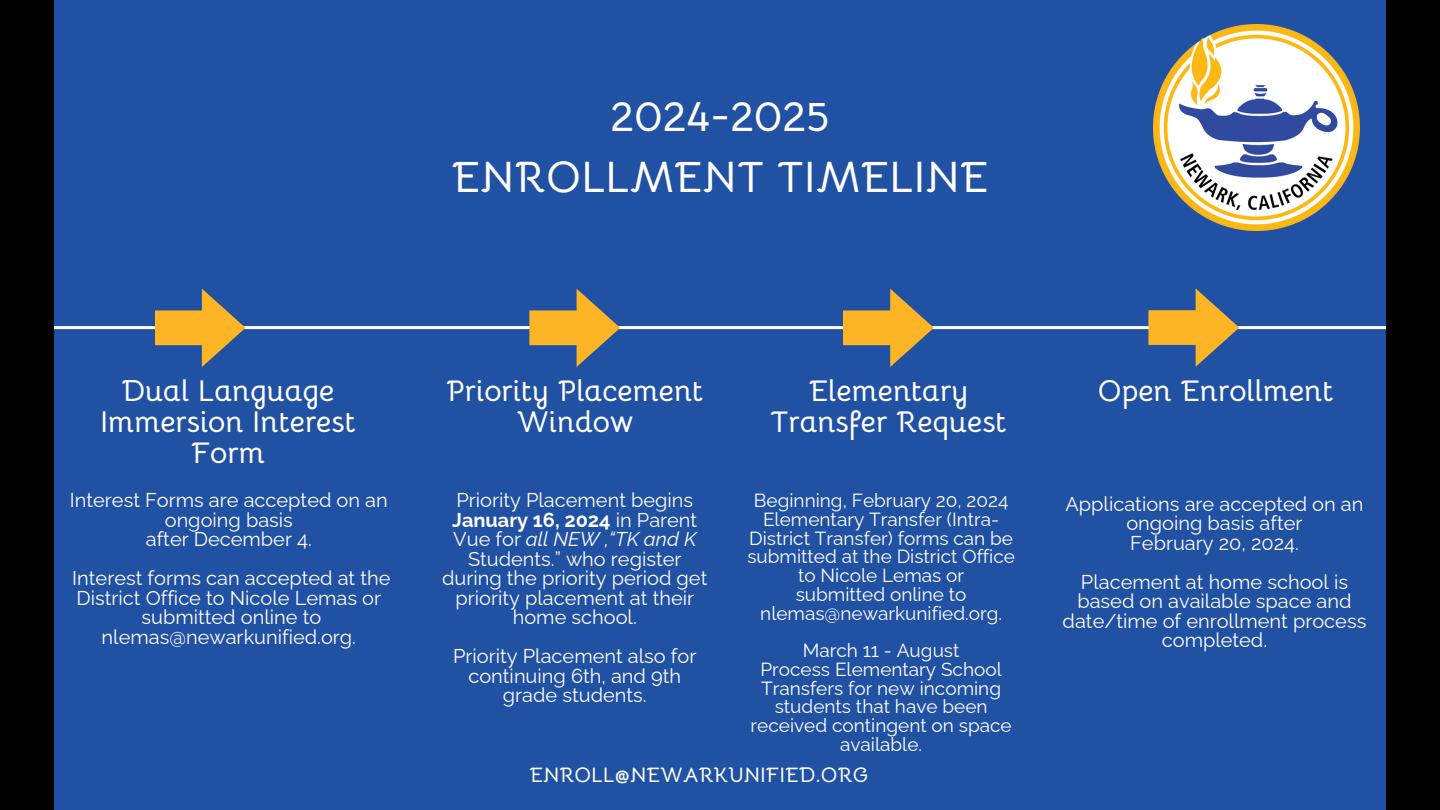
<style>
.page{position:relative;width:1440px;height:810px;background:#2151a3}
.page>*{position:absolute;margin:0;border:0;box-sizing:border-box;transform-origin:0 0}
.t1{font:700 44px "Bellota";color:#fff}
.t2{font:700 30px/30.8px "Bellota";color:#fff;text-align:center}
.t3{font:700 21px "Bellota";color:#fff}
.t4{font:20px/19.5px "Raleway";color:#fff;text-align:center}
.t5{font:19px/18.8px "Raleway";color:#fff;text-align:center}
.s1{font-weight:700}
.s2{font-style:italic}
</style>
<div class="page">
<hr style="left:0;top:326px;width:1440px;height:3px;background:#fff">
<svg style="left:843px;top:289px;width:91px;height:78px"></svg>
<div style="left:0;top:0;width:53px;height:810px;background:#000"></div>
<div style="left:1387px;top:0;width:53px;height:810px;background:#000"></div>
<svg style="left:1148px;top:288px;width:91px;height:79px"></svg>
<svg style="left:155px;top:289px;width:91px;height:78px"></svg>
<svg style="left:529px;top:289px;width:91px;height:78px"></svg>
<img style="left:1154px;top:25px;width:205px;height:205px">
<p class="t1" style="left:610px;top:88px;width:221px">2024-2025</p>
<p class="t1" style="left:451px;top:150px;width:539px">ENROLLMENT TIMELINE</p>
<p class="t2" style="left:100px;top:376px;width:257px">Dual Language<br>Immersion Interest<br>Form</p>
<p class="t2" style="left:446px;top:376px;width:259px">Priority Placement<br>Window</p>
<p class="t2" style="left:770px;top:376px;width:238px">Elementary<br>Transfer Request</p>
<p class="t2" style="left:1098px;top:376px;width:237px">Open Enrollment</p>
<p class="t4" style="left:70px;top:490px;width:319px">Interest Forms are accepted on an ongoing basis</p>
<p class="t4" style="left:146px;top:529px;width:168px">after December 4.</p>
<p class="t4" style="left:72px;top:568px;width:320px;text-align:left">Interest forms can accepted at the<br>District Office to Nicole Lemas or</p>
<p class="t4" style="left:102px;top:607px;width:256px">submitted online to nlemas@newarkunified.org.</p>
<p class="t4" style="left:442px;top:490px;width:267px">Priority Placement begins<br><span class="s1">January 16, 2024</span> in Parent<br>Vue for <span class="s2">all NEW ,“TK and K<br></span>Students.” who register during the priority period get priority placement at their home school.</p>
<p class="t4" style="left:453px;top:646px;width:245px">Priority Placement also for continuing 6th, and 9th grade students.</p>
<p class="t5" style="left:747px;top:491px;width:269px">Beginning, February 20, 2024<br>Elementary Transfer (Intra-<br>District Transfer) forms can be submitted at the District Office to Nicole Lemas or</p>
<p class="t5" style="left:760px;top:585px;width:243px">submitted online to nlemas@newarkunified.org.</p>
<p class="t5" style="left:803px;top:641px;width:158px">March 11 - August</p>
<p class="t5" style="left:751px;top:660px;width:263px">Process Elementary School<br>Transfers for new incoming students that have been received contingent on space available.</p>
<p class="t3" style="left:529px;top:761px;width:340px">ENROLL@NEWARKUNIFIED.ORG</p>
<p class="t4" style="left:1065px;top:494px;width:300px">Applications are accepted on an ongoing basis after</p>
<p class="t4" style="left:1130px;top:533px;width:170px">February 20, 2024.</p>
<p class="t4" style="left:1063px;top:572px;width:305px">Placement at home school is based on available space and date/time of enrollment process completed.</p>
</div>
